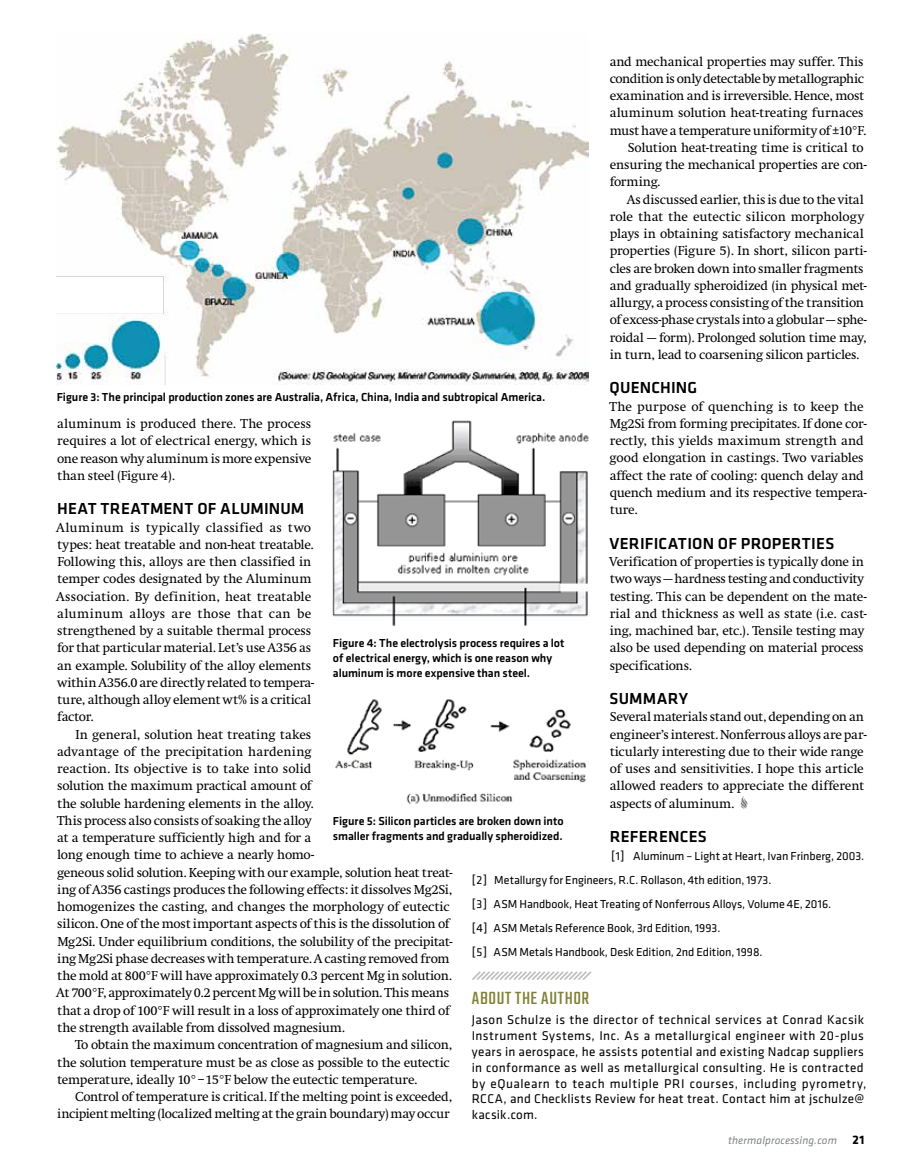
<style>
.page{position:relative;width:905px;height:1175px;background:#fff}
.page>*{position:absolute;margin:0;border:0;box-sizing:border-box;transform-origin:0 0}
.t1{font:19.5px "Teko";letter-spacing:.035em;color:#828035}
.t2{font:500 16.5px "Klavika Basic";letter-spacing:.01em;color:#000}
.t3{font:13.5px/17.2px "Swift";letter-spacing:-.015em;color:#000}
.t4{font:13.5px "Swift";letter-spacing:-.035em;color:#000}
.t5{font:13.2px/15.8px "Klavika Basic";letter-spacing:.03em;color:#000}
.t6{font:500 12px/15px "Klavika Basic";letter-spacing:-.005em;color:#000}
.t7{font:12px/24px "Klavika Basic";letter-spacing:-.005em;color:#000}
.t8{font:italic 11.25px "Klavika Basic";letter-spacing:.01em;color:#808285}
.s1{font-weight:700;font-style:normal;font-size:12.75px;color:#000}
</style>
<div class="page">
<svg style="left:472px;top:971px;width:120px;height:9px"></svg>
<svg style="left:740px;top:796px;width:8px;height:13px"></svg>
<img style="left:333px;top:420px;width:255px;height:205px">
<img style="left:57px;top:33px;width:531px;height:351px">
<img style="left:335px;top:699px;width:251px;height:105px">
<p class="t3" style="left:609px;top:53px;width:255px">and mechanical properties may suffer. This</p>
<p class="t4" style="left:609px;top:71px;width:256px">condition is only detectable by metallographic</p>
<p class="t3" style="left:609px;top:87px;width:256px">examination and is irreversible. Hence, most</p>
<p class="t3" style="left:609px;top:105px;width:255px">aluminum solution heat-treating furnaces</p>
<p class="t3" style="left:609px;top:122px;width:258px">must have a temperature uniformity of ±10°F.</p>
<p class="t3" style="left:627px;top:139px;width:237px">Solution heat-treating time is critical to</p>
<p class="t3" style="left:609px;top:156px;width:258px">ensuring the mechanical properties are con-</p>
<p class="t3" style="left:609px;top:174px;width:52px">forming.</p>
<p class="t3" style="left:626px;top:191px;width:239px">As discussed earlier, this is due to the vital</p>
<p class="t3" style="left:609px;top:208px;width:256px">role that the eutectic silicon morphology</p>
<p class="t3" style="left:609px;top:225px;width:256px">plays in obtaining satisfactory mechanical</p>
<p class="t3" style="left:609px;top:243px;width:258px">properties (Figure 5). In short, silicon parti-</p>
<p class="t3" style="left:609px;top:260px;width:255px">cles are broken down into smaller fragments</p>
<p class="t3" style="left:609px;top:277px;width:258px">and gradually spheroidized (in physical met-</p>
<p class="t3" style="left:609px;top:294px;width:256px">allurgy, a process consisting of the transition</p>
<p class="t3" style="left:609px;top:312px;width:258px">of excess-phase crystals into a globular — sphe-</p>
<p class="t3" style="left:609px;top:329px;width:258px">roidal — form). Prolonged solution time may,</p>
<p class="t3" style="left:609px;top:346px;width:251px">in turn, lead to coarsening silicon particles.</p>
<p class="t2" style="left:609px;top:377px;width:89px">QUENCHING</p>
<p class="t3" style="left:609px;top:398px;width:258px">The purpose of quenching is to keep the Mg2Si from forming precipitates. If done cor&shy;rectly, this yields maximum strength and good elongation in castings. Two variables affect the rate of cooling: quench delay and quench medium and its respective tempera&shy;ture.</p>
<p class="t2" style="left:609px;top:532px;width:226px">VERIFICATION OF PROPERTIES</p>
<p class="t3" style="left:609px;top:553px;width:258px">Verification of properties is typically done in two ways — hardness testing and conductivity testing. This can be dependent on the mate&shy;rial and thickness as well as state (i.e. cast&shy;ing, machined bar, etc.). Tensile testing may also be used depending on material process specifications.</p>
<p class="t2" style="left:609px;top:687px;width:80px">SUMMARY</p>
<p class="t3" style="left:609px;top:708px;width:258px">Several materials stand out, depending on an engineer’s interest. Nonferrous alloys are par&shy;ticularly interesting due to their wide range of uses and sensitivities. I hope this article allowed readers to appreciate the different aspects of aluminum.</p>
<p class="t2" style="left:609px;top:825px;width:99px">REFERENCES</p>
<p class="t7" style="left:472px;top:843px;width:394px;text-indent:139px">[1] Aluminum – Light at Heart, Ivan Frinberg, 2003. [2] Metallurgy for Engineers, R.C. Rollason, 4th edition, 1973.<br>[3] ASM Handbook, Heat Treating of Nonferrous Alloys, Volume 4E, 2016.<br>[4] ASM Metals Reference Book, 3rd Edition, 1993.<br>[5] ASM Metals Handbook, Desk Edition, 2nd Edition, 1998.</p>
<h1 class="t1" style="left:472px;top:987px;width:119px">ABOUT THE AUTHOR</h1>
<p class="t5" style="left:471px;top:1011px;width:396px">Jason Schulze is the director of technical services at Conrad Kacsik Instrument Systems, Inc. As a metallurgical engineer with 20-plus years in aerospace, he assists potential and existing Nadcap suppliers in conformance as well as metallurgical consulting. He is contracted by eQualearn to teach multiple PRI courses, including pyrometry, RCCA, and Checklists Review for heat treat. Contact him at jschulze@ kacsik.com.</p>
<p class="t6" style="left:57px;top:389px;width:490px">Figure 3: The principal production zones are Australia, Africa, China, India and subtropical America.</p>
<p class="t3" style="left:57px;top:415px;width:255px;text-align:justify">aluminum is produced there. The process requires a lot of electrical energy, which is one reason why aluminum is more expensive than steel (Figure 4).</p>
<p class="t2" style="left:57px;top:497px;width:249px">HEAT TREATMENT OF ALUMINUM</p>
<p class="t3" style="left:56px;top:519px;width:259px">Aluminum is typically classified as two types: heat treatable and non-heat treatable.<br>Following this, alloys are then classified in temper codes designated by the Aluminum Association. By definition, heat treatable aluminum alloys are those that can be strengthened by a suitable thermal process for that particular material. Let’s use A356 as an example. Solubility of the alloy elements within A356.0 are directly related to tempera&shy;ture, although alloy element wt% is a critical factor.</p>
<p class="t3" style="left:56px;top:726px;width:397px;text-indent:19px">In general, solution heat treating takes<br>advantage of the precipitation hardening<br>reaction. Its objective is to take into solid<br>solution the maximum practical amount of<br>the soluble hardening elements in the alloy.<br>This process also consists of soaking the alloy<br>at a temperature sufficiently high and for a<br>long enough time to achieve a nearly homo-<br>geneous solid solution. Keeping with our example, solution heat treat&shy;ing of A356 castings produces the following effects: it dissolves Mg2Si, homogenizes the casting, and changes the morphology of eutectic silicon. One of the most important aspects of this is the dissolution of Mg2Si. Under equilibrium conditions, the solubility of the precipitat&shy;ing Mg2Si phase decreases with temperature. A casting removed from the mold at 800°F will have approximately 0.3 percent Mg in solution.<br>At 700°F, approximately 0.2 percent Mg will be in solution. This means that a drop of 100°F will result in a loss of approximately one third of the strength available from dissolved magnesium.</p>
<p class="t3" style="left:57px;top:1036px;width:396px;text-indent:18px">To obtain the maximum concentration of magnesium and silicon, the solution temperature must be as close as possible to the eutectic temperature, ideally 10°–15°F below the eutectic temperature.</p>
<p class="t3" style="left:57px;top:1088px;width:396px;text-align:right">Control of temperature is critical. If the melting point is exceeded, incipient melting (localized melting at the grain boundary) may occur</p>
<p class="t6" style="left:333px;top:635px;width:233px">Figure 4: The electrolysis process requires a lot of electrical energy, which is one reason why aluminum is more expensive than steel.</p>
<p class="t6" style="left:333px;top:813px;width:232px">Figure 5: Silicon particles are broken down into smaller fragments and gradually spheroidized.</p>
<p class="t8" style="left:728px;top:1133px;width:138px">thermalprocessing.com <span class="s1">21</span></p>
</div>
